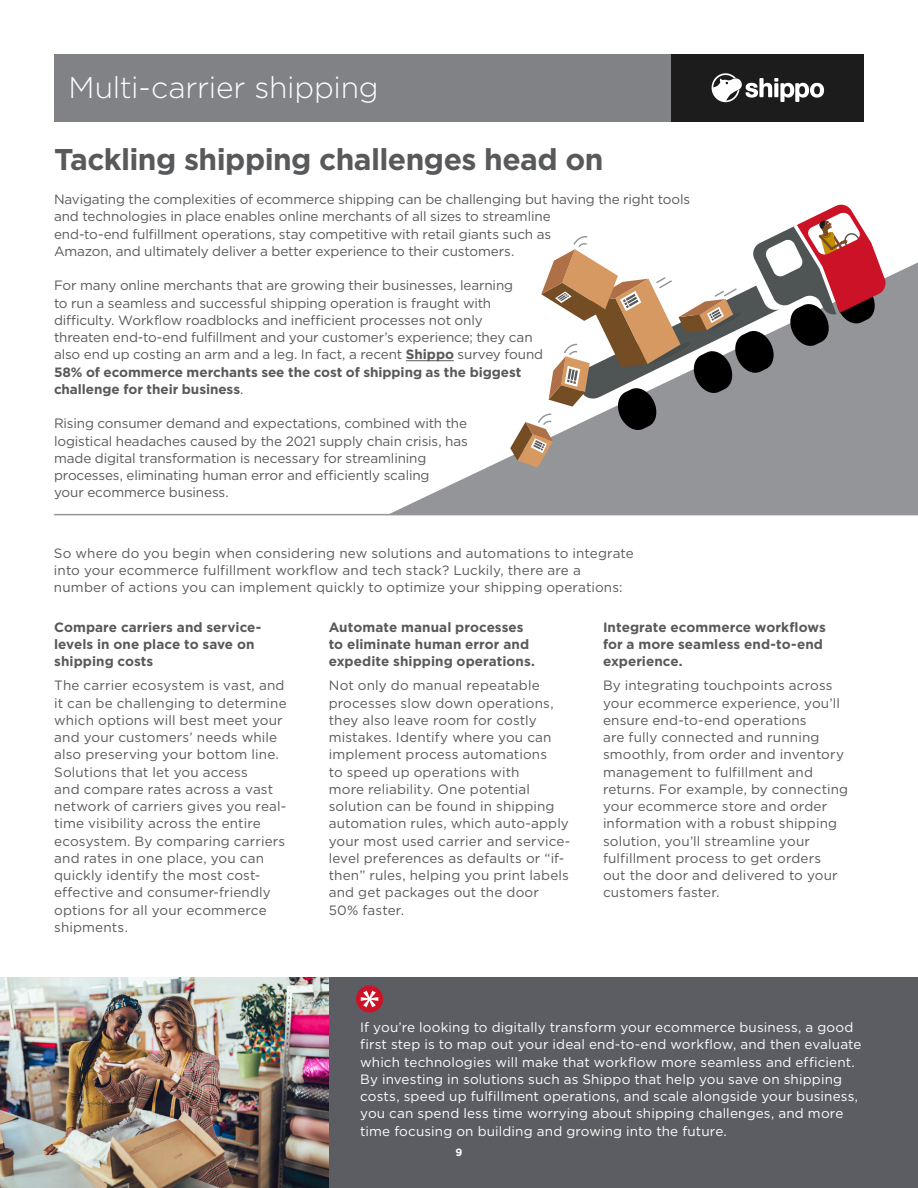
<style>
.page{position:relative;width:918px;height:1188px;background:#fff}
.page>*{position:absolute;margin:0;border:0;box-sizing:border-box;transform-origin:0 0}
.t1{font:700 30px "Gotham";letter-spacing:-.02em;color:#58595b}
.t2{font:300 30px "Gotham";letter-spacing:-.01em;color:#fff}
.t3{font:13.5px/17.2px "Gotham";letter-spacing:.005em;color:#58595b}
.t4{font:13.5px/17.2px "Gotham";letter-spacing:.01em;color:#fff}
.t5{font:700 13.5px/17.2px "Gotham";letter-spacing:.005em;color:#58595b}
.t6{font:700 10.5px "Gotham";color:#fff}
.s1{font-weight:700}
</style>
<div class="page">
<svg style="left:388px;top:262px;width:530px;height:252px;fill:#939598"></svg>
<div style="left:54px;top:54px;width:673px;height:68px;background:#808285"></div>
<hr style="left:406px;top:360px;width:48px;height:1px;background:#58595b">
<div style="left:672px;top:54px;width:192px;height:68px;background:#1c1c1c"></div>
<svg style="left:711px;top:73px;width:113px;height:30px"></svg>
<div style="left:328px;top:977px;width:590px;height:211px;background:#5c5c63"></div>
<img style="left:0;top:977px;width:328px;height:211px">
<div style="left:356px;top:986px;width:27px;height:26px;background:#cc1226;border-radius:50%"></div>
<svg style="left:361px;top:991px;width:17px;height:16px"></svg>
<svg style="left:510px;top:204px;width:377px;height:264px"></svg>
<hr style="left:54px;top:514px;width:864px;height:1px;background:#939598">
<h1 class="t2" style="left:69px;top:69px;width:312px">Multi-carrier shipping</h1>
<h1 class="t1" style="left:54px;top:139px;width:551px">Tackling shipping challenges head on</h1>
<p class="t3" style="left:54px;top:190px;width:638px">Navigating the complexities of ecommerce shipping can be challenging but having the right tools and technologies in place enables online merchants of all sizes to streamline<br>end-to-end fulfillment operations, stay competitive with retail giants such as<br>Amazon, and ultimately deliver a better experience to their customers.</p>
<p class="t3" style="left:54px;top:277px;width:491px">For many online merchants that are growing their businesses, learning<br>to run a seamless and successful shipping operation is fraught with difficulty. Workflow roadblocks and inefficient processes not only<br>threaten end-to-end fulfillment and your customer’s experience; they can also end up costing an arm and a leg. In fact, a recent <span class="s1">Shippo</span> survey found <span class="s1">58% of ecommerce merchants see the cost of shipping as the biggest challenge for their business</span>.</p>
<p class="t3" style="left:54px;top:415px;width:415px">Rising consumer demand and expectations, combined with the logistical headaches caused by the 2021 supply chain crisis, has made digital transformation is necessary for streamlining processes, eliminating human error and efficiently scaling<br>your ecommerce business.</p>
<p class="t3" style="left:54px;top:544px;width:581px">So where do you begin when considering new solutions and automations to integrate into your ecommerce fulfillment workflow and tech stack? Luckily, there are a number of actions you can implement quickly to optimize your shipping operations:</p>
<p class="t5" style="left:54px;top:618px;width:209px">Compare carriers and service&shy;levels in one place to save on shipping costs</p>
<p class="t3" style="left:54px;top:677px;width:234px">The carrier ecosystem is vast, and it can be challenging to determine which options will best meet your and your customers’ needs while also preserving your bottom line.<br>Solutions that let you access<br>and compare rates across a vast network of carriers gives you real&shy;time visibility across the entire ecosystem. By comparing carriers and rates in one place, you can quickly identify the most cost&shy;effective and consumer-friendly options for all your ecommerce shipments.</p>
<p class="t5" style="left:329px;top:618px;width:208px">Automate manual processes to eliminate human error and expedite shipping operations.</p>
<p class="t3" style="left:329px;top:677px;width:243px">Not only do manual repeatable processes slow down operations, they also leave room for costly mistakes. Identify where you can implement process automations<br>to speed up operations with<br>more reliability. One potential solution can be found in shipping automation rules, which auto-apply your most used carrier and service&shy;level preferences as defaults or “if&shy;then” rules, helping you print labels and get packages out the door<br>50% faster.</p>
<p class="t5" style="left:603px;top:618px;width:224px">Integrate ecommerce workflows for a more seamless end-to-end experience.</p>
<p class="t3" style="left:603px;top:677px;width:247px">By integrating touchpoints across your ecommerce experience, you’ll ensure end-to-end operations<br>are fully connected and running smoothly, from order and inventory management to fulfillment and returns. For example, by connecting your ecommerce store and order information with a robust shipping solution, you’ll streamline your fulfillment process to get orders<br>out the door and delivered to your customers faster.</p>
<p class="t4" style="left:360px;top:1018px;width:503px">If you’re looking to digitally transform your ecommerce business, a good first step is to map out your ideal end-to-end workflow, and then evaluate which technologies will make that workflow more seamless and efficient.<br>By investing in solutions such as Shippo that help you save on shipping costs, speed up fulfillment operations, and scale alongside your business, you can spend less time worrying about shipping challenges, and more time focusing on building and growing into the future.</p>
<p class="t6" style="left:456px;top:1145px;width:8px">9</p>
</div>
